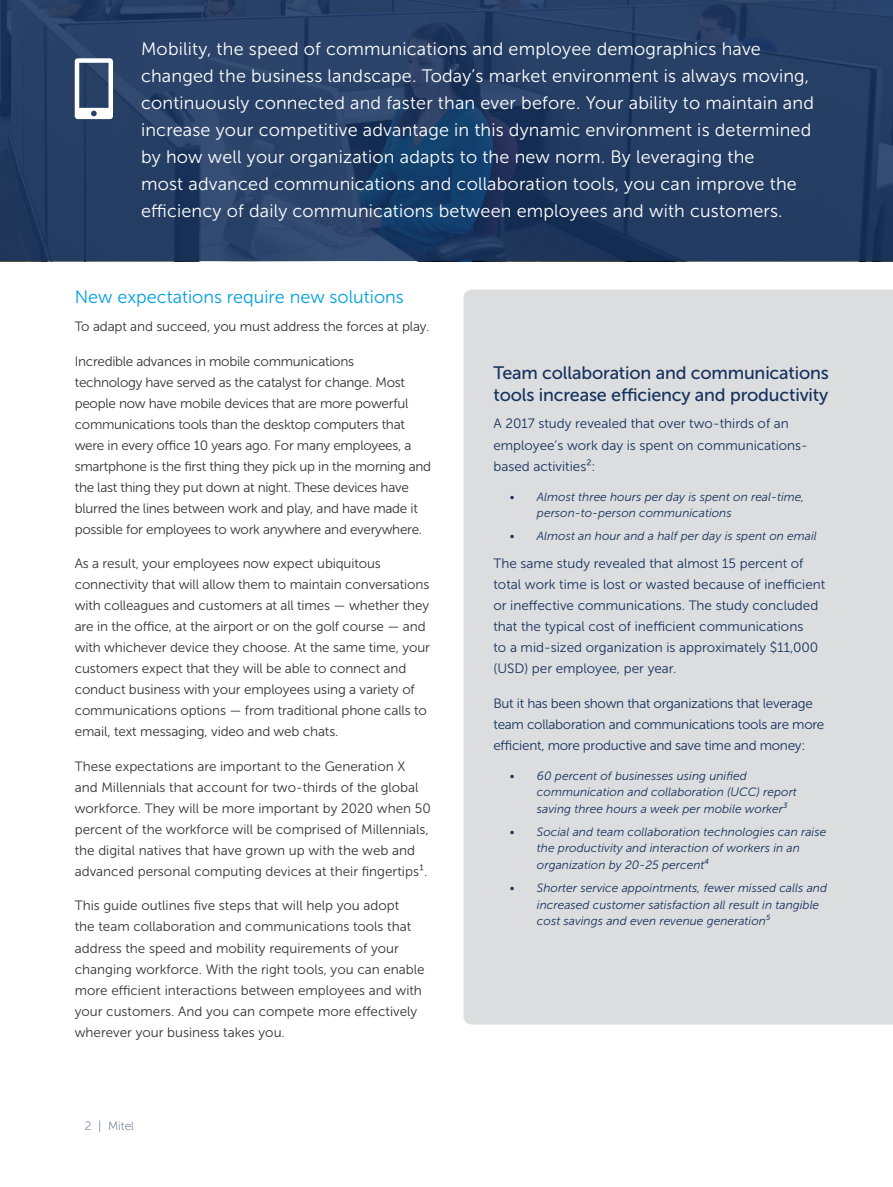
<style>
.page{position:relative;width:893px;height:1187px;background:#fff}
.page>*{position:absolute;margin:0;border:0;box-sizing:border-box;transform-origin:0 0}
.t1{font:18px/27px "Museo Sans 300";letter-spacing:.01em;color:#fff}
.t2{font:18px/21.6px "Museo Sans 500";letter-spacing:-.01em;color:#15325f}
.t3{font:18px "Museo Sans 300";color:#00a1e0}
.t4{font:13.5px/21px "Museo Sans 300";letter-spacing:-.01em;color:#333}
.t5{font:13.5px/21px "Museo Sans 300";color:#15325f}
.t6{font:13.5px/21px "Museo Sans 300";letter-spacing:-.02em;color:#15325f}
.t7{font:italic 12px/16.5px "Museo Sans 300";color:#15325f}
.t8{font:12px "Museo Sans 100";color:#445b7f}
</style>
<div class="page">
<svg style="left:0;top:0;width:893px;height:261px;background:#243d64"></svg>
<svg style="left:75px;top:58px;width:38px;height:61px"></svg>
<div style="left:463px;top:290px;width:430px;height:734px;background:#dcddde"></div>
<p class="t1" style="left:141px;top:35px;width:674px">Mobility, the speed of communications and employee demographics have changed the business landscape. Today’s market environment is always moving, continuously connected and faster than ever before. Your ability to maintain and increase your competitive advantage in this dynamic environment is determined by how well your organization adapts to the new norm. By leveraging the<br>most advanced communications and collaboration tools, you can improve the efficiency of daily communications between employees and with customers.</p>
<h1 class="t3" style="left:75px;top:287px;width:331px">New expectations require new solutions</h1>
<p class="t4" style="left:75px;top:316px;width:356px">To adapt and succeed, you must address the forces at play.</p>
<p class="t4" style="left:75px;top:350px;width:358px">Incredible advances in mobile communications<br>technology have served as the catalyst for change. Most people now have mobile devices that are more powerful communications tools than the desktop computers that were in every office 10 years ago. For many employees, a smartphone is the first thing they pick up in the morning and the last thing they put down at night. These devices have blurred the lines between work and play, and have made it possible for employees to work anywhere and everywhere.</p>
<p class="t4" style="left:75px;top:553px;width:357px">As a result, your employees now expect ubiquitous connectivity that will allow them to maintain conversations with colleagues and customers at all times — whether they are in the office, at the airport or on the golf course — and with whichever device they choose. At the same time, your customers expect that they will be able to connect and conduct business with your employees using a variety of communications options — from traditional phone calls to email, text messaging, video and web chats.</p>
<p class="t4" style="left:75px;top:755px;width:358px">These expectations are important to the Generation X and Millennials that account for two-thirds of the global workforce. They will be more important by 2020 when 50 percent of the workforce will be comprised of Millennials, the digital natives that have grown up with the web and advanced personal computing devices at their fingertips¹.</p>
<p class="t4" style="left:75px;top:895px;width:351px">This guide outlines five steps that will help you adopt<br>the team collaboration and communications tools that address the speed and mobility requirements of your changing workforce. With the right tools, you can enable more efficient interactions between employees and with your customers. And you can compete more effectively wherever your business takes you.</p>
<p class="t8" style="left:85px;top:1119px;width:51px">2 | Mitel</p>
<h1 class="t2" style="left:493px;top:362px;width:337px">Team collaboration and communications tools increase efficiency and productivity</h1>
<p class="t5" style="left:493px;top:413px;width:316px">A 2017 study revealed that over two-thirds of an employee’s work day is spent on communications&shy;based activities²:</p>
<p class="t7" style="left:537px;top:488px;width:269px;text-indent:-27px">• Almost three hours per day is spent on real-time, person-to-person communications</p>
<p class="t7" style="left:510px;top:528px;width:308px">• Almost an hour and a half per day is spent on email</p>
<p class="t5" style="left:493px;top:553px;width:333px">The same study revealed that almost 15 percent of total work time is lost or wasted because of inefficient or ineffective communications. The study concluded that the typical cost of inefficient communications<br>to a mid-sized organization is approximately $11,000 (USD) per employee, per year.</p>
<p class="t6" style="left:493px;top:692px;width:332px">But it has been shown that organizations that leverage team collaboration and communications tools are more efficient, more productive and save time and money:</p>
<p class="t7" style="left:537px;top:767px;width:261px;text-indent:-27px">• 60 percent of businesses using unified communication and collaboration (UCC) report saving three hours a week per mobile worker³</p>
<p class="t7" style="left:537px;top:823px;width:291px;text-indent:-27px">• Social and team collaboration technologies can raise the productivity and interaction of workers in an organization by 20-25 percent⁴</p>
<p class="t7" style="left:537px;top:879px;width:292px;text-indent:-27px">• Shorter service appointments, fewer missed calls and increased customer satisfaction all result in tangible cost savings and even revenue generation⁵</p>
</div>
